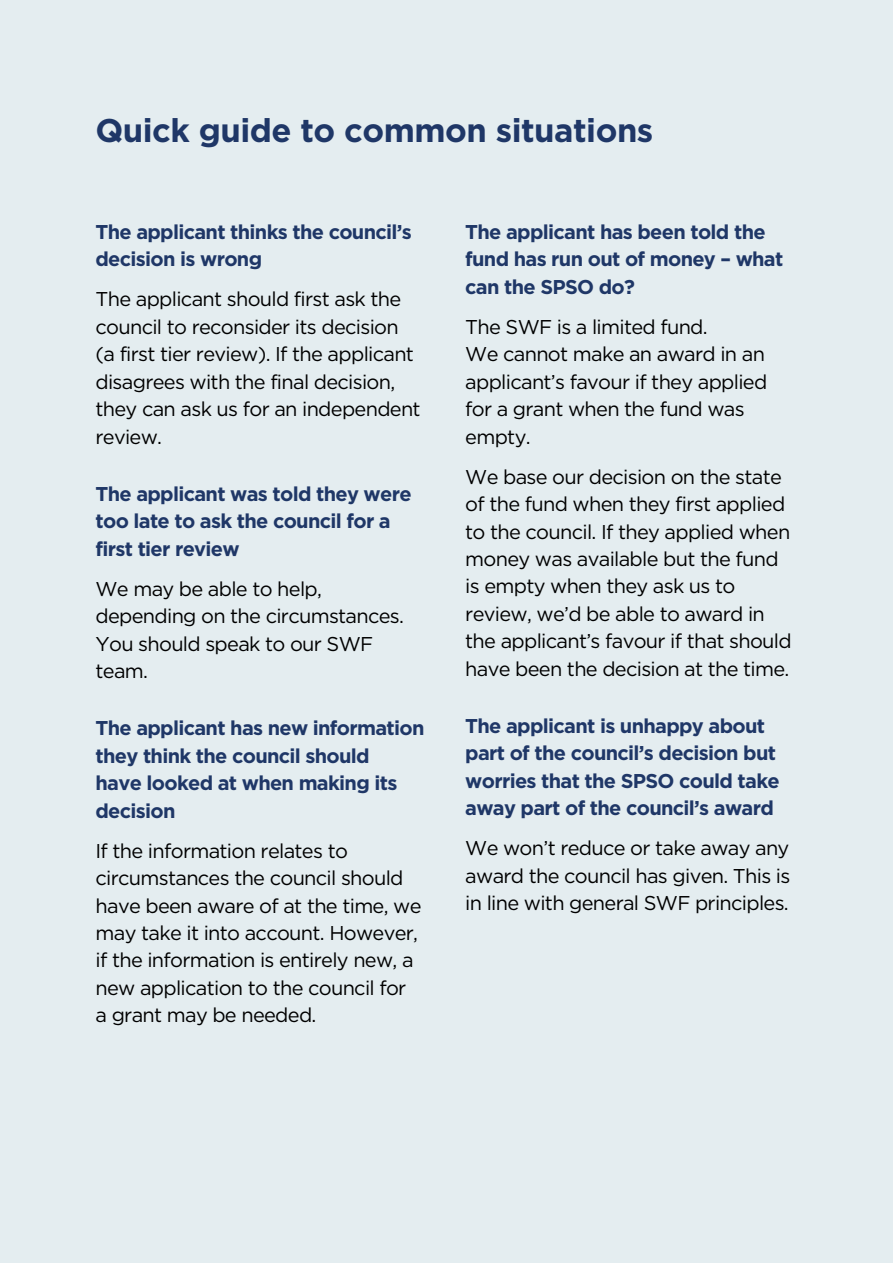
<style>
.page{position:relative;width:893px;height:1263px;background:#e4edf0}
.page>*{position:absolute;margin:0;border:0;box-sizing:border-box;transform-origin:0 0}
.t1{font:700 32.85px "Gotham";letter-spacing:-.015em;color:#1f3767}
.t2{font:19.95px/27.5px "Gotham";letter-spacing:-.035em;color:#000}
.t3{font:700 19.95px/27.5px "Gotham";letter-spacing:-.035em;color:#1f3767}
</style>
<div class="page">
<h1 class="t1" style="left:96px;top:108px;width:559px">Quick guide to common situations</h1>
<p class="t3" style="left:96px;top:218px;width:318px">The applicant thinks the council’s decision is wrong</p>
<p class="t2" style="left:96px;top:285px;width:327px">The applicant should first ask the council to reconsider its decision (a first tier review). If the applicant disagrees with the final decision, they can ask us for an independent review.</p>
<p class="t3" style="left:96px;top:480px;width:318px">The applicant was told they were too late to ask the council for a first tier review</p>
<p class="t2" style="left:96px;top:575px;width:310px">We may be able to help, depending on the circumstances.<br>You should speak to our SWF team.</p>
<p class="t3" style="left:96px;top:714px;width:330px">The applicant has new information they think the council should<br>have looked at when making its decision</p>
<p class="t2" style="left:96px;top:836px;width:328px">If the information relates to circumstances the council should have been aware of at the time, we may take it into account. However, if the information is entirely new, a new application to the council for a grant may be needed.</p>
<p class="t3" style="left:465px;top:218px;width:320px">The applicant has been told the fund has run out of money – what can the SPSO do?</p>
<p class="t2" style="left:465px;top:313px;width:304px">The SWF is a limited fund.<br>We cannot make an award in an applicant’s favour if they applied for a grant when the fund was empty.</p>
<p class="t2" style="left:465px;top:463px;width:328px">We base our decision on the state of the fund when they first applied to the council. If they applied when money was available but the fund is empty when they ask us to review, we’d be able to award in the applicant’s favour if that should have been the decision at the time.</p>
<p class="t3" style="left:465px;top:712px;width:316px">The applicant is unhappy about part of the council’s decision but worries that the SPSO could take away part of the council’s award</p>
<p class="t2" style="left:465px;top:834px;width:327px;text-align:justify">We won’t reduce or take away any award the council has given. This is in line with general SWF principles.</p>
</div>
